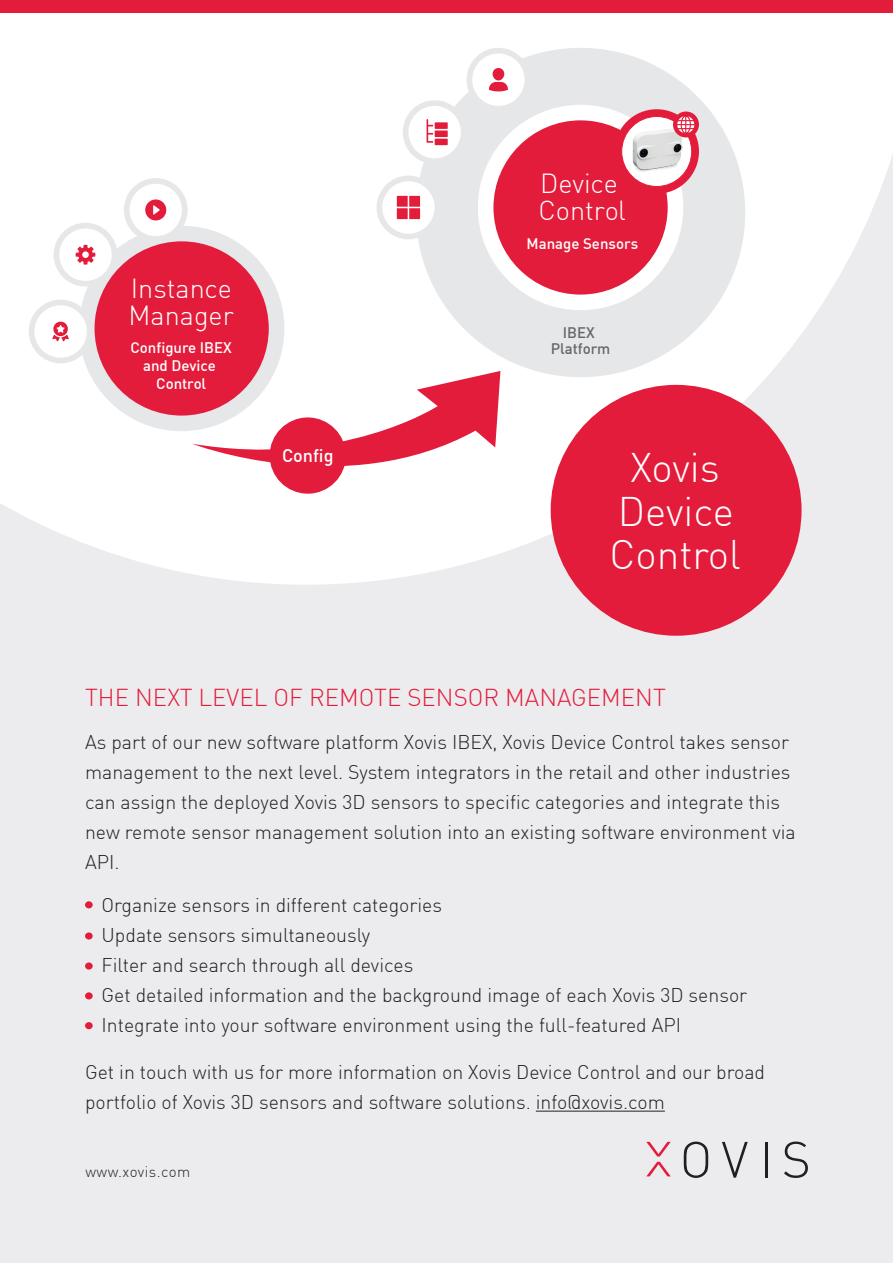
<style>
.page{position:relative;width:893px;height:1263px;background:#ececee}
.page>*{position:absolute;margin:0;border:0;box-sizing:border-box;transform-origin:0 0}
.t1{font:300 40.5px/43.5px "DIN Offc Pro";color:#fff}
.t2{font:300 27px/27px "DIN Offc Pro";color:#fff}
.t3{font:300 24px "DIN Offc Pro";color:#e41c3b}
.t4{font:300 19.5px/30px "DIN Offc Pro";color:#231f20}
.t5{font:500 18px "DIN Offc Pro";color:#fff}
.t6{font:500 15px/18px "DIN Offc Pro";color:#fff;text-align:center}
.t7{font:300 15px "DIN Offc Pro";letter-spacing:.03em;color:#231f20}
.t8{font:500 15px/16.5px "DIN Offc Pro";color:#646868;text-align:center}
</style>
<div class="page">
<svg style="left:0;top:13px;width:893px;height:572px;fill:#fff"></svg>
<svg style="left:684px;top:1141px;width:24px;height:37px"></svg>
<svg style="left:722px;top:1142px;width:26px;height:35px"></svg>
<hr style="left:765px;top:1142px;width:3px;height:35px;background:#231f20">
<svg style="left:784px;top:1141px;width:24px;height:37px"></svg>
<svg style="left:646px;top:1162px;width:25px;height:14px"></svg>
<svg style="left:646px;top:1142px;width:25px;height:14px"></svg>
<div style="left:0;top:0;width:893px;height:13px;background:#e41c3b"></div>
<hr style="left:536px;top:1111px;width:129px;height:1px;background:#231f20">
<div style="left:85px;top:932px;width:8px;height:7px;background:#e41c3b;border-radius:50%"></div>
<div style="left:85px;top:901px;width:8px;height:7px;background:#e41c3b;border-radius:50%"></div>
<div style="left:85px;top:962px;width:8px;height:7px;background:#e41c3b;border-radius:50%"></div>
<div style="left:85px;top:992px;width:8px;height:7px;background:#e41c3b;border-radius:50%"></div>
<div style="left:85px;top:1022px;width:8px;height:7px;background:#e41c3b;border-radius:50%"></div>
<div style="left:551px;top:385px;width:250px;height:251px;background:#e41c3b;border-radius:50%"></div>
<div style="left:416px;top:48px;width:329px;height:329px;background:#e6e7e9;border-radius:50%"></div>
<div style="left:478px;top:105px;width:205px;height:205px;background:#fff;border-radius:50%"></div>
<div style="left:493px;top:120px;width:175px;height:175px;background:#e41c3b;border-radius:50%"></div>
<div style="left:79px;top:226px;width:205px;height:205px;background:#e6e7e9;border-radius:50%"></div>
<div style="left:95px;top:241px;width:174px;height:175px;background:#e41c3b;border-radius:50%"></div>
<svg style="left:192px;top:371px;width:308px;height:131px;background:#f6c1ca"></svg>
<div style="left:270px;top:417px;width:76px;height:77px;background:#e41c3b;border-radius:50%"></div>
<div style="left:29px;top:300px;width:63px;height:63px;background:#e6e7e9;border-radius:50%"></div>
<div style="left:34px;top:305px;width:53px;height:53px;background:#fff;border-radius:50%"></div>
<svg style="left:52px;top:322px;width:17px;height:19px"></svg>
<div style="left:54px;top:223px;width:63px;height:64px;background:#e6e7e9;border-radius:50%"></div>
<div style="left:59px;top:228px;width:53px;height:53px;background:#fff;border-radius:50%"></div>
<svg style="left:76px;top:245px;width:19px;height:20px"></svg>
<div style="left:124px;top:178px;width:64px;height:64px;background:#e6e7e9;border-radius:50%"></div>
<div style="left:130px;top:184px;width:52px;height:52px;background:#fff;border-radius:50%"></div>
<svg style="left:145px;top:199px;width:21px;height:21px"></svg>
<div style="left:467px;top:48px;width:63px;height:64px;background:#e6e7e9;border-radius:50%"></div>
<div style="left:472px;top:54px;width:53px;height:52px;background:#fff;border-radius:50%"></div>
<svg style="left:489px;top:68px;width:19px;height:23px"></svg>
<div style="left:403px;top:100px;width:64px;height:64px;background:#e6e7e9;border-radius:50%"></div>
<div style="left:408px;top:106px;width:53px;height:52px;background:#fff;border-radius:50%"></div>
<svg style="left:427px;top:119px;width:21px;height:26px"></svg>
<div style="left:377px;top:176px;width:63px;height:63px;background:#e6e7e9;border-radius:50%"></div>
<div style="left:382px;top:181px;width:53px;height:53px;background:#fff;border-radius:50%"></div>
<svg style="left:397px;top:196px;width:23px;height:23px"></svg>
<div style="left:614px;top:109px;width:85px;height:85px;background:#e41c3b;border-radius:50%"></div>
<div style="left:622px;top:116px;width:70px;height:70px;background:#fff;border-radius:50%"></div>
<img style="left:628px;top:124px;width:61px;height:52px">
<div style="left:621px;top:116px;width:71px;height:71px;border:1px solid #e41c3b;border-radius:50%"></div>
<div style="left:673px;top:112px;width:26px;height:25px;background:#e41c3b;border-radius:50%"></div>
<svg style="left:677px;top:116px;width:17px;height:17px"></svg>
<h2 class="t2" style="left:129px;top:273px;width:107px">Instance<br>Manager</h2>
<p class="t6" style="left:130px;top:338px;width:103px">Configure IBEX and Device<br>Control</p>
<p class="t5" style="left:282px;top:441px;width:53px">Config</p>
<h2 class="t2" style="left:538px;top:168px;width:89px">Device<br>Control</h2>
<p class="t6" style="left:526px;top:233px;width:113px">Manage Sensors</p>
<p class="t8" style="left:551px;top:323px;width:61px">IBEX<br>Platform</p>
<p class="t1" style="left:630px;top:443px;width:91px">Xovis</p>
<p class="t1" style="left:610px;top:487px;width:133px">Device<br>Control</p>
<p class="t3" style="left:85px;top:679px;width:582px">THE NEXT LEVEL OF REMOTE SENSOR MANAGEMENT</p>
<p class="t4" style="left:85px;top:726px;width:712px">As part of our new software platform Xovis IBEX, Xovis Device Control takes sensor management to the next level. System integrators in the retail and other industries can assign the deployed Xovis 3D sensors to specific categories and integrate this new remote sensor management solution into an existing software environment via API.</p>
<p class="t4" style="left:102px;top:888px;width:342px">Organize sensors in different categories</p>
<p class="t4" style="left:102px;top:918px;width:270px">Update sensors simultaneously</p>
<p class="t4" style="left:102px;top:948px;width:313px">Filter and search through all devices</p>
<p class="t4" style="left:102px;top:978px;width:647px">Get detailed information and the background image of each Xovis 3D sensor</p>
<p class="t4" style="left:102px;top:1008px;width:581px">Integrate into your software environment using the full-featured API</p>
<p class="t4" style="left:85px;top:1055px;width:681px">Get in touch with us for more information on Xovis Device Control and our broad</p>
<p class="t4" style="left:85px;top:1085px;width:581px">portfolio of Xovis 3D sensors and software solutions. info@xovis.com</p>
<p class="t7" style="left:85px;top:1160px;width:106px">www.xovis.com</p>
</div>
